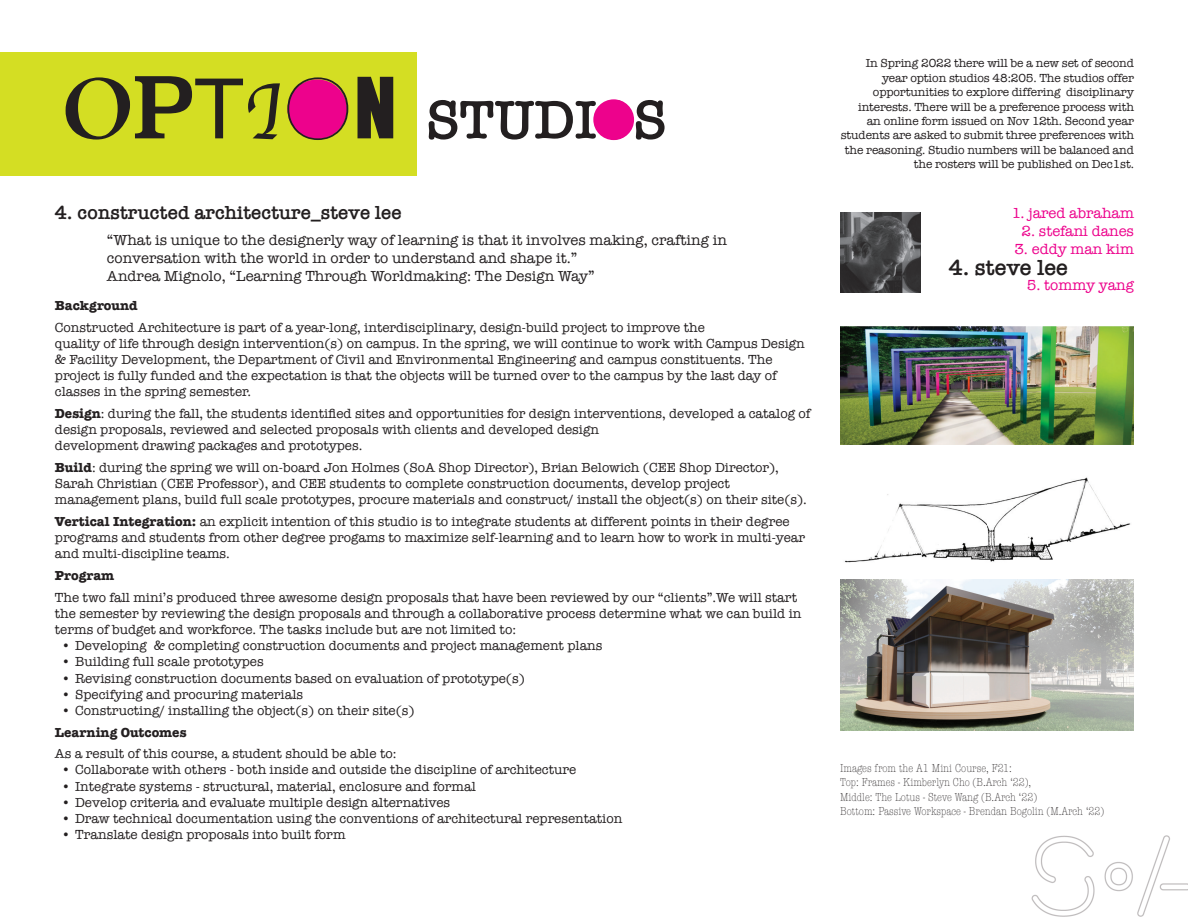
<style>
.page{position:relative;width:1188px;height:918px;background:#fff}
.page>*{position:absolute;margin:0;border:0;box-sizing:border-box;transform-origin:0 0}
.t1{font:83.7px "Luminari";color:#231f20}
.t2{font:600 55.8px "American Typewriter";color:#231f20}
.t3{font:600 22.5px "American Typewriter";color:#231f20}
.t4{font:600 19.5px "American Typewriter";color:#231f20}
.t5{font:15px/18px "American Typewriter";color:#231f20}
.t6{font:15px "American Typewriter";color:#ed028c}
.t7{font:13.5px/16.2px "American Typewriter";color:#231f20}
.t8{font:700 13.5px "American Typewriter";color:#231f20}
.t9{font:12px/14.4px "American Typewriter";letter-spacing:-.01em;color:#231f20;text-align:right}
.t10{font:300 condensed 12px/14.4px "American Typewriter";color:#231f20}
.s1{font-family:"Superclarendon"}
.s2{font-family:"Helvetica Neue";font-weight:400;font-size:83.7px}
.s3{font-family:"Apple Chancery";font-weight:400;font-size:83.7px}
.s4{font-family:"Avenir Next";font-weight:200;font-size:83.7px}
.s5{font-family:"Impact";font-weight:400;font-size:77.85px}
.s6{font-weight:700}
</style>
<div class="page">
<div style="left:0;top:52px;width:416px;height:123px;background:#d4de23"></div>
<div style="left:287px;top:79px;width:60px;height:60px;background:#ed028c;border-radius:50%"></div>
<div style="left:593px;top:99px;width:41px;height:41px;background:#ed028c;border-radius:50%"></div>
<img style="left:1031px;top:835px;width:157px;height:82px">
<img style="left:840px;top:212px;width:81px;height:81px">
<img style="left:844px;top:477px;width:287px;height:86px">
<img style="left:840px;top:326px;width:294px;height:118px">
<img style="left:840px;top:579px;width:294px;height:151px">
<h1 class="t1" style="left:64px;top:38px;width:133px">O<span class="s1">P</span></h1>
<h2 class="t2" style="left:195px;top:77px;width:474px"><span class="s2">T</span><span class="s3">I</span><span class="s4">O</span><span class="s5">N</span> STUDIOS</h2>
<h3 class="t4" style="left:55px;top:198px;width:348px">4. constructed architecture_steve lee</h3>
<p class="t5" style="left:107px;top:230px;width:622px">“What is unique to the designerly way of learning is that it involves making, crafting in conversation with the world in order to understand and shape it.”<br>Andrea Mignolo, “Learning Through Worldmaking: The Design Way”</p>
<p class="t8" style="left:55px;top:294px;width:84px">Background</p>
<p class="t7" style="left:55px;top:318px;width:751px">Constructed Architecture is part of a year-long, interdisciplinary, design-build project to improve the<br>quality of life through design intervention(s) on campus. In the spring, we will continue to work with Campus Design &amp; Facility Development, the Department of Civil and Environmental Engineering and campus constituents. The project is fully funded and the expectation is that the objects will be turned over to the campus by the last day of classes in the spring semester.</p>
<p class="t7" style="left:55px;top:405px;width:757px"><span class="s6">Design</span>: during the fall, the students identified sites and opportunities for design interventions, developed a catalog of design proposals, reviewed and selected proposals with clients and developed design<br>development drawing packages and prototypes.</p>
<p class="t7" style="left:55px;top:459px;width:754px"><span class="s6">Build</span>: during the spring we will on-board Jon Holmes (SoA Shop Director), Brian Belowich (CEE Shop Director),<br>Sarah Christian (CEE Professor), and CEE students to complete construction documents, develop project management plans, build full scale prototypes, procure materials and construct/ install the object(s) on their site(s).</p>
<p class="t7" style="left:55px;top:513px;width:752px"><span class="s6">Vertical Integration:</span> an explicit intention of this studio is to integrate students at different points in their degree programs and students from other degree progams to maximize self-learning and to learn how to work in multi-year and multi-discipline teams.</p>
<p class="t8" style="left:55px;top:564px;width:61px">Program</p>
<p class="t7" style="left:55px;top:588px;width:748px">The two fall mini’s produced three awesome design proposals that have been reviewed by our “clients”.We will start the semester by reviewing the design proposals and through a collaborative process determine what we can build in terms of budget and workforce. The tasks include but are not limited to:</p>
<p class="t7" style="left:62px;top:637px;width:542px">• Developing &amp; completing construction documents and project management plans</p>
<p class="t7" style="left:62px;top:653px;width:204px">• Building full scale prototypes</p>
<p class="t7" style="left:62px;top:669px;width:465px">• Revising construction documents based on evaluation of prototype(s)</p>
<p class="t7" style="left:62px;top:686px;width:243px">• Specifying and procuring materials</p>
<p class="t7" style="left:62px;top:702px;width:354px">• Constructing/ installing the object(s) on their site(s)</p>
<p class="t8" style="left:55px;top:720px;width:133px">Learning Outcomes</p>
<p class="t7" style="left:55px;top:745px;width:343px">As a result of this course, a student should be able to:</p>
<p class="t7" style="left:62px;top:761px;width:516px">• Collaborate with others - both inside and outside the discipline of architecture</p>
<p class="t7" style="left:62px;top:777px;width:416px">• Integrate systems - structural, material, enclosure and formal</p>
<p class="t7" style="left:62px;top:794px;width:390px">• Develop criteria and evaluate multiple design alternatives</p>
<p class="t7" style="left:62px;top:810px;width:562px">• Draw technical documentation using the conventions of architectural representation</p>
<p class="t7" style="left:62px;top:826px;width:285px">• Translate design proposals into built form</p>
<p class="t9" style="left:841px;top:56px;width:295px">In Spring 2022 there will be a new set of second year option studios 48:205. The studios offer opportunities to explore differing disciplinary interests. There will be a preference process with<br>an online form issued on Nov 12th. Second year students are asked to submit three preferences with the reasoning. Studio numbers will be balanced and</p>
<p class="t9" style="left:914px;top:157px;width:222px">the rosters will be published on Dec1st.</p>
<p class="t6" style="left:1012px;top:202px;width:124px">1. jared abraham</p>
<p class="t6" style="left:1022px;top:220px;width:114px">2. stefani danes</p>
<p class="t6" style="left:1014px;top:238px;width:121px">3. eddy man kim</p>
<p class="t6" style="left:1027px;top:274px;width:109px">5. tommy yang</p>
<h3 class="t3" style="left:949px;top:250px;width:121px">4. steve lee</h3>
<p class="t10" style="left:840px;top:761px;width:265px">Images from the A1 Mini Course, F21:<br>Top: Frames - Kimberlyn Cho (B.Arch ‘22),<br>Middle: The Lotus - Steve Wang (B.Arch ‘22)<br>Bottom: Passive Workspace - Brendan Bogolin (M.Arch ‘22)</p>
</div>
